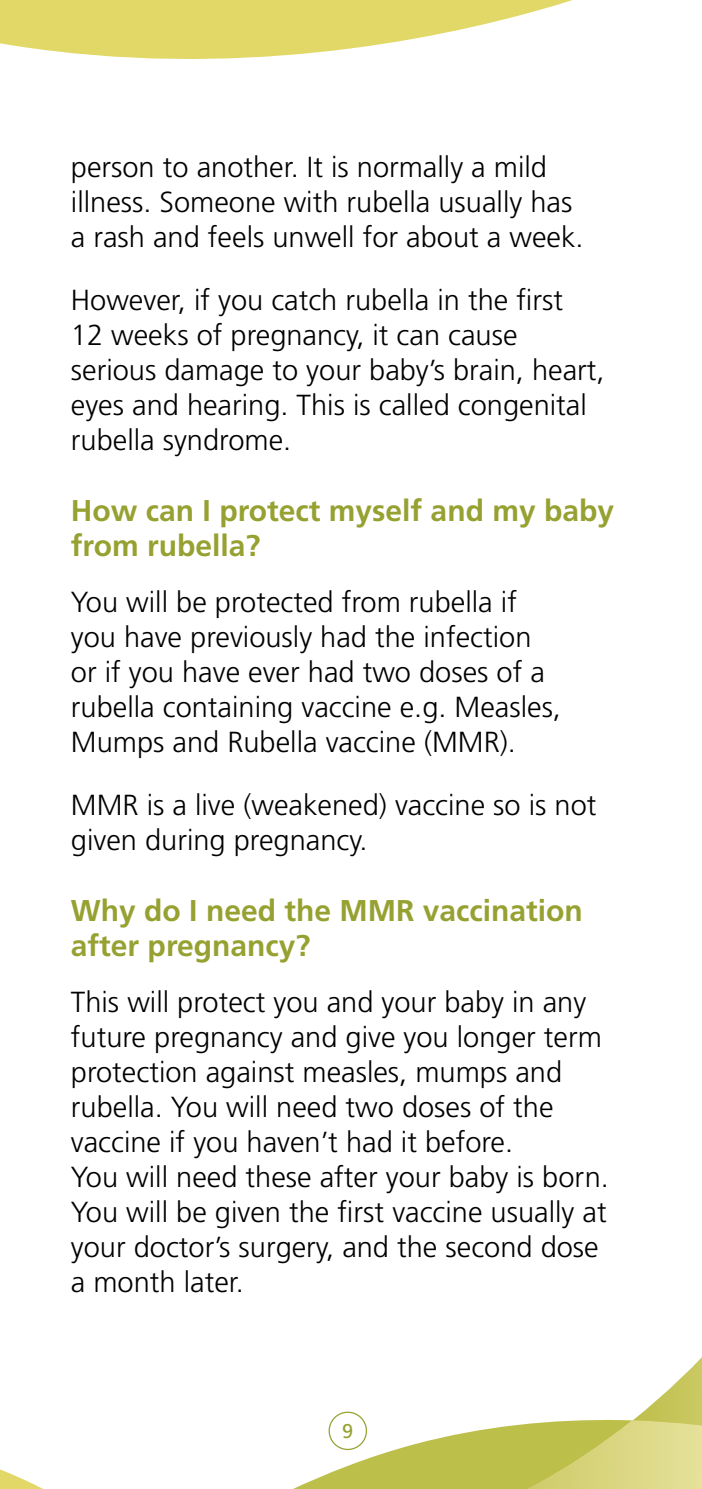
<style>
.page{position:relative;width:702px;height:1489px;background:#fff}
.page>*{position:absolute;margin:0;border:0;box-sizing:border-box;transform-origin:0 0}
.t1{font:700 30px/35px "Frutiger LT Std";color:#96a131}
.text{font:300 29px/35px "Frutiger LT Std";color:#000}
.t2{font:20px "Frutiger LT Std";color:#96a131}
</style>
<div class="page">
<svg style="left:0;top:0;width:573px;height:59px;fill:#e2d867"></svg>
<svg style="left:0;top:1357px;width:702px;height:131px"></svg>
<div style="left:328px;top:1411px;width:39px;height:38px;border:1px solid #96a131;border-radius:50%"></div>
<p class="text" style="left:71px;top:150px;width:514px">person to another. It is normally a mild illness. Someone with rubella usually has a rash and feels unwell for about a week.</p>
<p class="text" style="left:71px;top:283px;width:535px">However, if you catch rubella in the first<br>12 weeks of pregnancy, it can cause serious damage to your baby’s brain, heart, eyes and hearing. This is called congenital rubella syndrome.</p>
<h4 class="t1" style="left:71px;top:493px;width:544px">How can I protect myself and my baby from rubella?</h4>
<p class="text" style="left:71px;top:585px;width:491px">You will be protected from rubella if you have previously had the infection or if you have ever had two doses of a rubella containing vaccine e.g. Measles, Mumps and Rubella vaccine (MMR).</p>
<p class="text" style="left:71px;top:788px;width:527px">MMR is a live (weakened) vaccine so is not given during pregnancy.</p>
<h4 class="t1" style="left:71px;top:893px;width:513px">Why do I need the MMR vaccination after pregnancy?</h4>
<p class="text" style="left:71px;top:985px;width:539px">This will protect you and your baby in any future pregnancy and give you longer term protection against measles, mumps and rubella. You will need two doses of the vaccine if you haven’t had it before.<br>You will need these after your baby is born.<br>You will be given the first vaccine usually at your doctor’s surgery, and the second dose a month later.</p>
<p class="t2" style="left:342px;top:1419px;width:13px">9</p>
</div>
